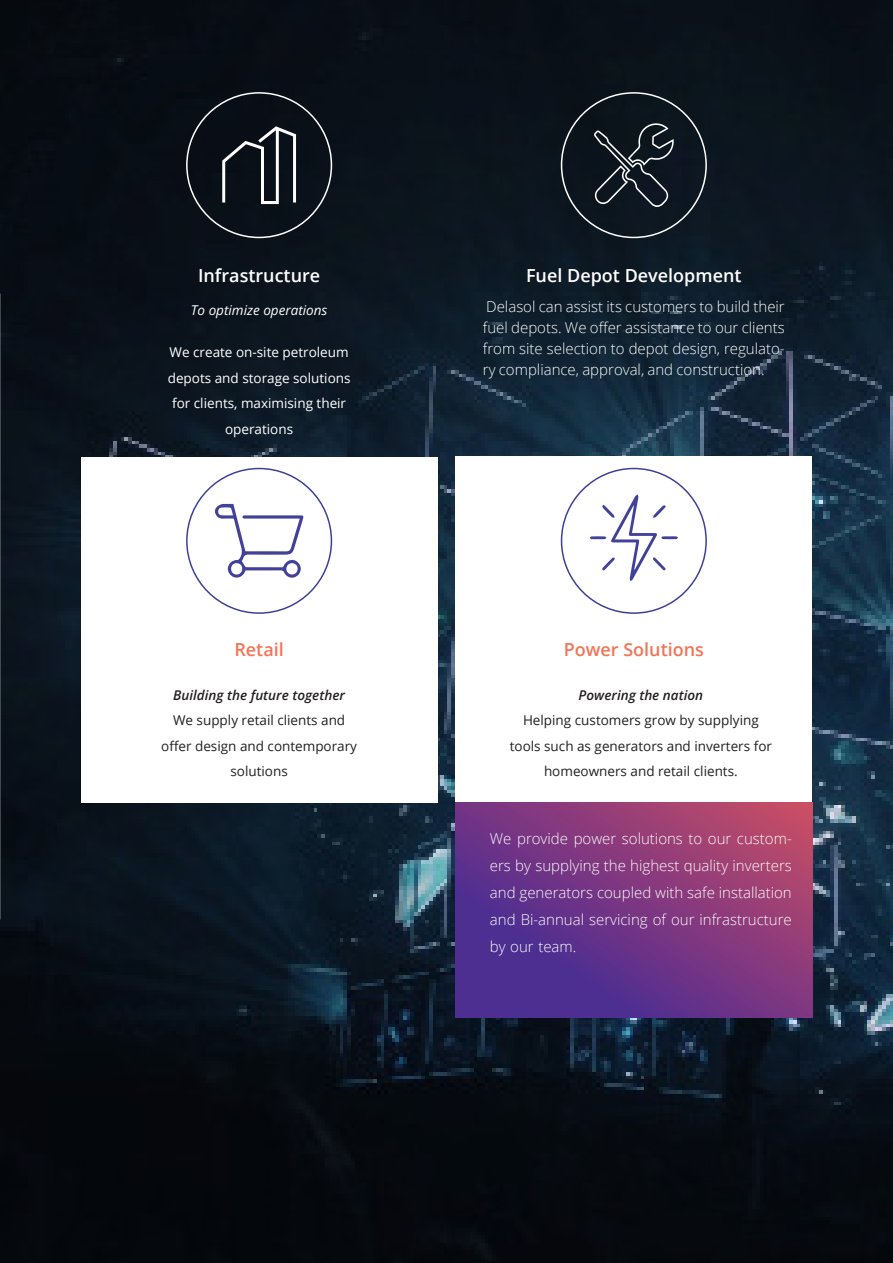
<style>
.page{position:relative;width:893px;height:1263px;background:#fff}
.page>*{position:absolute;margin:0;border:0;box-sizing:border-box;transform-origin:0 0}
.t1{font:600 18px "Open Sans";color:#fff}
.t2{font:600 18px "Open Sans";color:#f37457}
.t3{font:300 15px/27px "Open Sans";color:#fafafa;text-align:justify}
.t4{font:13.5px/25.5px "Open Sans";color:#231f20;text-align:center}
.t5{font:13.5px/25.5px "Open Sans";color:#fff;text-align:center}
.t6{font:italic 13.5px "Open Sans";color:#fff}
.s1{font-weight:600;font-style:italic}
</style>
<div class="page">
<img style="left:0;top:0;width:893px;height:1263px">
<div style="left:81px;top:457px;width:356px;height:345px;background:#fff"></div>
<div style="left:455px;top:457px;width:357px;height:463px;background:#fff"></div>
<svg style="left:0;top:649px;width:1px;height:533px"></svg>
<svg style="left:455px;top:802px;width:357px;height:216px;background:#793781"></svg>
<svg style="left:215px;top:504px;width:89px;height:74px"></svg>
<svg style="left:222px;top:126px;width:74px;height:78px;background:#333940"></svg>
<svg style="left:590px;top:494px;width:88px;height:87px"></svg>
<svg style="left:594px;top:123px;width:80px;height:84px;background:#273038"></svg>
<p class="t1" style="left:198px;top:263px;width:124px">Infrastructure</p>
<p class="t1" style="left:526px;top:263px;width:217px">Fuel Depot Development</p>
<p class="t6" style="left:191px;top:301px;width:138px">To optimize operations</p>
<p class="t5" style="left:168px;top:339px;width:184px">We create on-site petroleum depots and storage solutions for clients, maximising their operations</p>
<p class="t2" style="left:234px;top:637px;width:51px">Retail</p>
<p class="t4" style="left:161px;top:682px;width:197px"><span class="s1">Building the future together<br></span>We supply retail clients and offer design and contemporary solutions</p>
<p class="t3" style="left:483px;top:296px;width:303px;line-height:21px">Delasol can assist its customers to build their fuel depots. We offer assistance to our clients from site selection to depot design, regulato&shy;ry compliance, approval, and construction.</p>
<p class="t2" style="left:564px;top:637px;width:142px">Power Solutions</p>
<p class="t4" style="left:510px;top:682px;width:264px"><span class="s1">Powering the nation<br></span>Helping customers grow by supplying tools such as generators and inverters for homeowners and retail clients.</p>
<p class="t3" style="left:490px;top:825px;width:303px">We provide power solutions to our custom&shy;ers by supplying the highest quality inverters and generators coupled with safe installation and Bi-annual servicing of our infrastructure by our team.</p>
</div>
